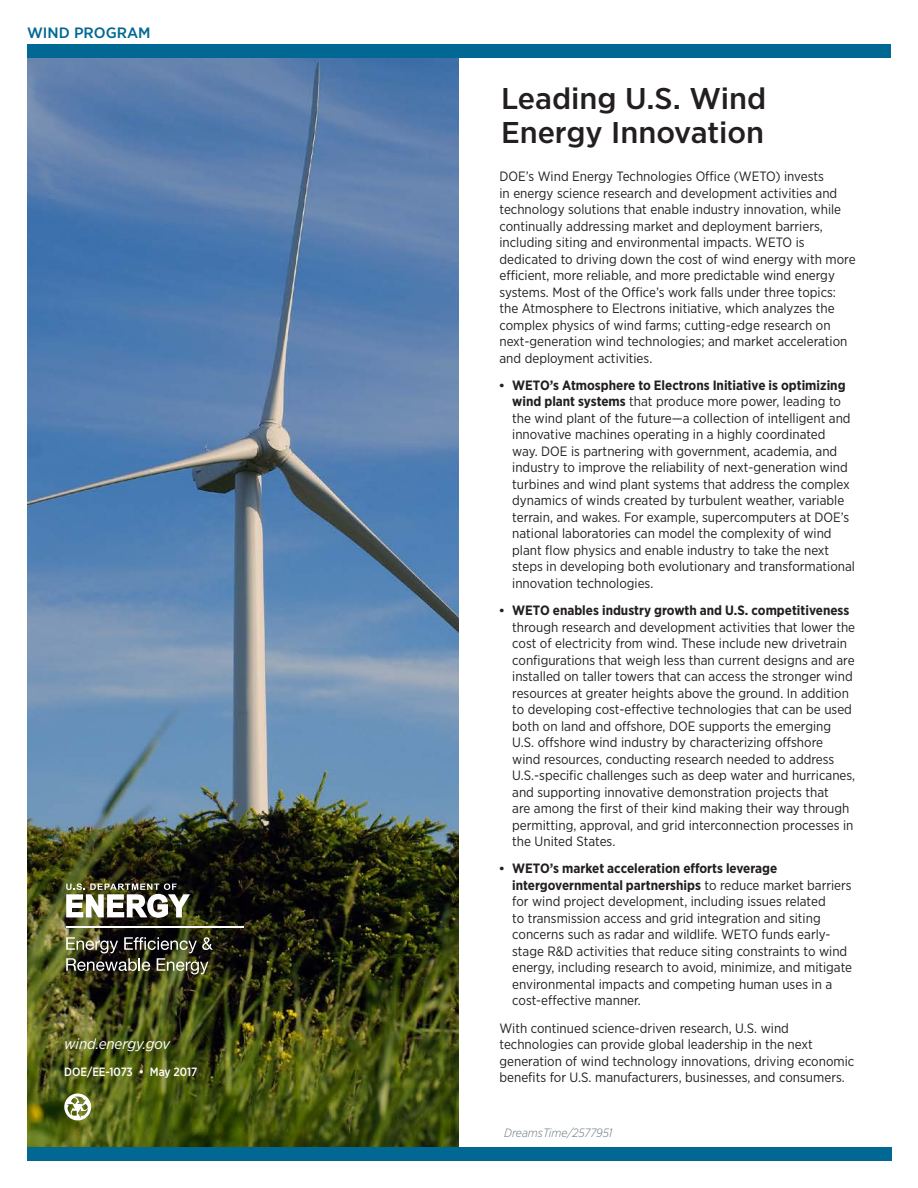
<style>
.page{position:relative;width:918px;height:1188px;background:#fff}
.page>*{position:absolute;margin:0;border:0;box-sizing:border-box;transform-origin:0 0}
.t1{font:500 30px/34.5px "Gotham Narrow";color:#231f20;scale:1.1 1}
.H-attribution{font:italic 15px "Gotham Narrow";letter-spacing:-.005em;color:#fff}
.program_name_page_2{font:500 15px "Gotham Narrow";color:#006893;scale:1.1 1}
.body_text{font:13.5px/16.5px "Gotham Narrow";color:#231f20}
.H-printed_______ink{font:500 12px "Gotham Narrow";letter-spacing:-.005em;color:#fff}
.t2{font:italic 300 12px "Gotham Narrow";letter-spacing:-.005em;color:#6a747b}
.s1{font-family:"Times New Roman";font-weight:700}
.s2{font-weight:700}
</style>
<div class="page">
<img style="left:27px;top:58px;width:432px;height:1090px">
<div style="left:27px;top:1148px;width:865px;height:13px;background:#006893"></div>
<img style="left:66px;top:883px;width:124px;height:35px">
<hr style="left:66px;top:927px;width:178px;height:1px;background:#fff">
<img style="left:66px;top:937px;width:147px;height:37px">
<div style="left:27px;top:44px;width:864px;height:14px;background:#006893"></div>
<svg style="left:64px;top:1094px;width:27px;height:26px"></svg>
<p class="program_name_page_2" style="left:27px;top:24px;width:114px">WIND PROGRAM</p>
<p class="H-attribution" style="left:64px;top:1034px;width:107px">wind.energy.gov</p>
<p class="H-printed_______ink" style="left:64px;top:1065px;width:135px">DOE/EE-1073 • May 2017</p>
<p class="t1" style="left:501px;top:81px;width:243px">Leading U.S. Wind<br>Energy Innovation</p>
<p class="body_text" style="left:500px;top:168px;width:358px">DOE’s Wind Energy Technologies Office (WETO) invests<br>in energy science research and development activities and technology solutions that enable industry innovation, while continually addressing market and deployment barriers, including siting and environmental impacts. WETO is dedicated to driving down the cost of wind energy with more efficient, more reliable, and more predictable wind energy systems. Most of the Office’s work falls under three topics: the Atmosphere to Electrons initiative, which analyzes the complex physics of wind farms; cutting-edge research on next-generation wind technologies; and market acceleration and deployment activities.</p>
<p class="body_text" style="left:512px;top:377px;width:344px;text-indent:-13px"><span class="s1">•</span> <span class="s2">WETO’s Atmosphere to Electrons Initiative is optimizing wind plant systems</span> that produce more power, leading to the wind plant of the future—a collection of intelligent and innovative machines operating in a highly coordinated<br>way. DOE is partnering with government, academia, and industry to improve the reliability of next-generation wind turbines and wind plant systems that address the complex dynamics of winds created by turbulent weather, variable terrain, and wakes. For example, supercomputers at DOE’s national laboratories can model the complexity of wind plant flow physics and enable industry to take the next steps in developing both evolutionary and transformational innovation technologies.</p>
<p class="body_text" style="left:512px;top:602px;width:345px;text-indent:-13px"><span class="s1">•</span> <span class="s2">WETO enables industry growth and U.S. competitiveness </span>through research and development activities that lower the cost of electricity from wind. These include new drivetrain configurations that weigh less than current designs and are installed on taller towers that can access the stronger wind resources at greater heights above the ground. In addition to developing cost-effective technologies that can be used both on land and offshore, DOE supports the emerging U.S. offshore wind industry by characterizing offshore<br>wind resources, conducting research needed to address U.S.-specific challenges such as deep water and hurricanes, and supporting innovative demonstration projects that<br>are among the first of their kind making their way through permitting, approval, and grid interconnection processes in the United States.</p>
<p class="body_text" style="left:512px;top:860px;width:341px;text-indent:-13px"><span class="s1">•</span> <span class="s2">WETO’s market acceleration efforts leverage intergovernmental partnerships</span> to reduce market barriers for wind project development, including issues related<br>to transmission access and grid integration and siting concerns such as radar and wildlife. WETO funds early&shy;stage R&amp;D activities that reduce siting constraints to wind energy, including research to avoid, minimize, and mitigate environmental impacts and competing human uses in a cost-effective manner.</p>
<p class="body_text" style="left:500px;top:1020px;width:356px">With continued science-driven research, U.S. wind technologies can provide global leadership in the next generation of wind technology innovations, driving economic benefits for U.S. manufacturers, businesses, and consumers.</p>
<p class="t2" style="left:504px;top:1126px;width:110px">DreamsTime/2577951</p>
</div>
